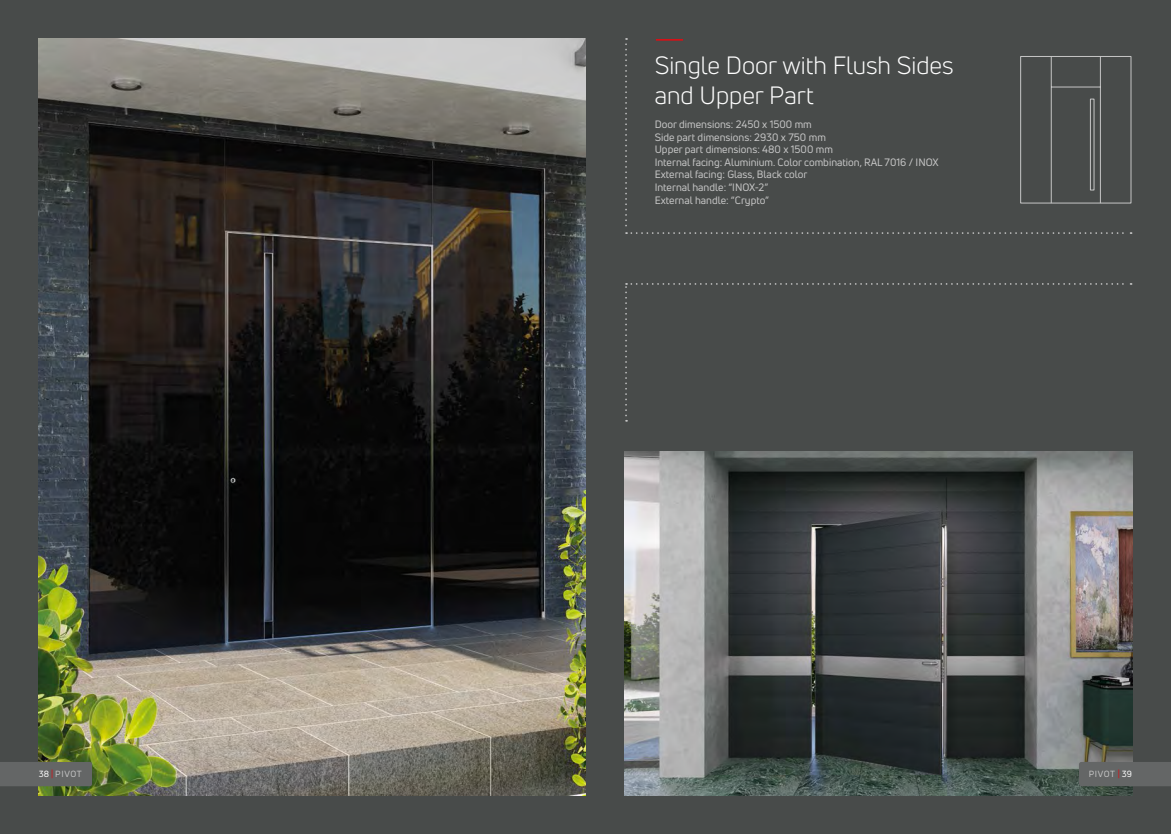
<style>
.page{position:relative;width:1171px;height:834px;background:#fff}
.page>*{position:absolute;margin:0;border:0;box-sizing:border-box;transform-origin:0 0}
.t1{font:24.5px/29.4px "Uni Neue";color:#fff}
.t2{font:10.5px/12.6px "Uni Neue";color:#c6c6c6}
.t3{font:8.75px "Uni Neue";letter-spacing:.065em;color:#c6c6c6}
.s1{color:#fff}
.s2{color:#d71016}
</style>
<div class="page">
<div style="left:0;top:0;width:1171px;height:833px;background:#484b4a"></div>
<img style="left:39px;top:39px;width:546px;height:755px">
<img style="left:624px;top:451px;width:508px;height:343px">
<svg style="left:625px;top:38px;width:506px;height:196px"></svg>
<svg style="left:625px;top:283px;width:506px;height:138px"></svg>
<div style="left:1020px;top:56px;width:111px;height:147px;border:1px solid #c6c6c6"></div>
<hr style="left:1051px;top:56px;width:1px;height:147px;background:#c6c6c6">
<hr style="left:1100px;top:56px;width:1px;height:147px;background:#c6c6c6">
<hr style="left:1051px;top:87px;width:49px;height:1px;background:#c6c6c6">
<div style="left:1090px;top:99px;width:4px;height:91px;border:1px solid #c6c6c6"></div>
<hr style="left:656px;top:39px;width:27px;height:2px;background:#d71016">
<div style="left:1079px;top:761px;width:92px;height:25px;background:#646666"></div>
<div style="left:0;top:761px;width:92px;height:25px;background:#646666"></div>
<h1 class="t1" style="left:655px;top:51px;width:300px">Single Door with Flush Sides and Upper Part</h1>
<p class="t2" style="left:655px;top:118px;width:286px">Door dimensions: 2450 x 1500 mm<br>Side part dimensions: 2930 x 750 mm<br>Upper part dimensions: 480 x 1500 mm<br>Internal facing: Aluminium. Color combination, RAL 7016 / INOX External facing: Glass, Black color<br>Internal handle: “INOX-2”<br>External handle: “Crypto”</p>
<p class="t3" style="left:39px;top:768px;width:44px"><span class="s1">38</span> <span class="s2">|</span> PIVOT</p>
<p class="t3" style="left:1088px;top:768px;width:45px">PIVOT <span class="s2">|</span> <span class="s1">39</span></p>
</div>
